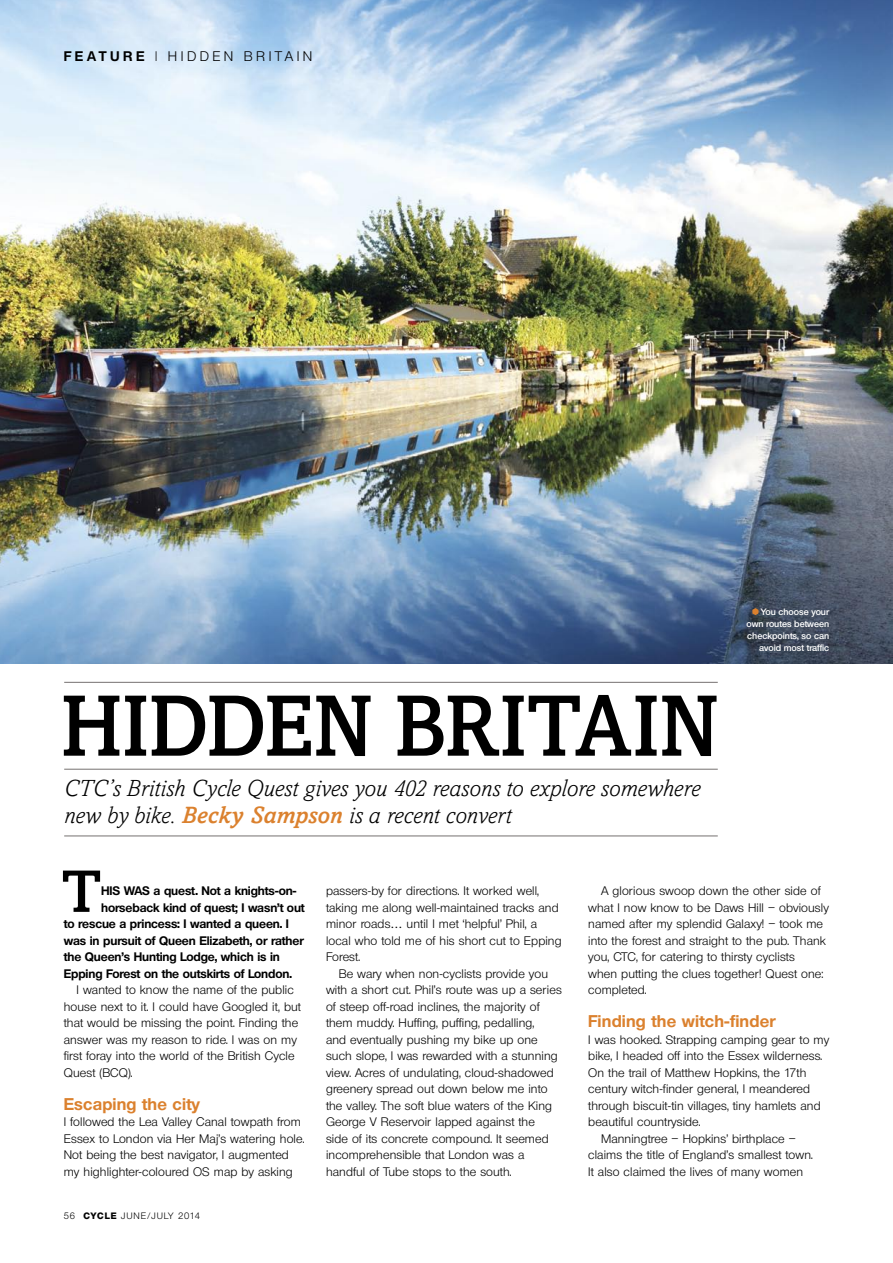
<style>
.page{position:relative;width:893px;height:1263px;background:#fff}
.page>*{position:absolute;margin:0;border:0;box-sizing:border-box;transform-origin:0 0}
._2ndPara{font:500 87px "Amasis";letter-spacing:-.025em;color:#000;scale:.94 1}
.Answer_2ndPara{font:500 59.85px "Amasis";color:#000}
.Answer_2ndPara-2{font:italic 300 24px/27px "Amasis";letter-spacing:.005em;color:#000}
.Answer_2ndPara-3{font:700 16.5px "Olnova";letter-spacing:.01em;color:#db812e}
._1stPara{font:700 13.5px "Olnova";letter-spacing:.265em;color:#000}
._1stPara-2{font:13.5px "Olnova";color:#000}
.Answer_2ndPara-4{font:12px/16.5px "Olnova";letter-spacing:.01em;color:#000}
.Answer_2ndPara-5{font:700 12px "Olnova";letter-spacing:-.01em;color:#000}
.t1{font:600 9px/12px "Olnova";color:#fff;text-align:right}
.t2{font:9px "Olnova";letter-spacing:.1em;color:#000}
.s1{font-weight:300}
.s2{font-weight:400}
.s3{font-weight:500;color:#db812e}
.s4{font-weight:800}
</style>
<div class="page">
<img style="left:0;top:0;width:893px;height:663px">
<hr style="left:64px;top:682px;width:654px;height:1px;background:#757170">
<hr style="left:64px;top:836px;width:654px;height:1px;background:#757170">
<hr style="left:64px;top:769px;width:654px;height:1px;background:#757170">
<svg style="left:752px;top:608px;width:6px;height:7px"></svg>
<p class="_1stPara" style="left:64px;top:48px;width:116px">fe ature <span class="s1">|</span> <span class="s2">hidd</span></p>
<p class="_1stPara-2" style="left:213px;top:48px;width:42px">en britai</p>
<p class="_1stPara-2" style="left:303px;top:48px;width:11px">n</p>
<p class="_2ndPara" style="left:60px;top:674px;width:702px">HIDDEN BRITAIN</p>
<p class="Answer_2ndPara-2" style="left:64px;top:775px;width:637px">CTC’s British Cycle Quest gives you 402 reasons to explore somewhere new by bike. <span class="s3">Becky Sampson</span> is a recent convert</p>
<p class="t1" style="left:746px;top:606px;width:84px">You choose your own routes between checkpoints, so can avoid most traffic</p>
<p class="Answer_2ndPara" style="left:61px;top:856px;width:42px">T</p>
<p class="Answer_2ndPara-5" style="left:101px;top:884px;width:197px">his was a quest. Not a knights-on-</p>
<p class="Answer_2ndPara-5" style="left:101px;top:900px;width:205px">horseback kind of quest; I wasn’t out</p>
<p class="Answer_2ndPara-5" style="left:64px;top:917px;width:225px">to rescue a princess: I wanted a queen. I</p>
<p class="Answer_2ndPara-5" style="left:64px;top:933px;width:242px">was in pursuit of Queen Elizabeth, or rather</p>
<p class="Answer_2ndPara-5" style="left:64px;top:950px;width:218px">the Queen’s Hunting Lodge, which is in</p>
<p class="Answer_2ndPara-5" style="left:64px;top:966px;width:230px">Epping Forest on the outskirts of London.</p>
<p class="Answer_2ndPara-4" style="left:64px;top:982px;width:239px;text-indent:13px">I wanted to know the name of the public house next to it. I could have Googled it, but that would be missing the point. Finding the answer was my reason to ride. I was on my first foray into the world of the British Cycle Quest (BCQ).</p>
<p class="Answer_2ndPara-3" style="left:64px;top:1094px;width:138px">Escaping the city</p>
<p class="Answer_2ndPara-4" style="left:64px;top:1114px;width:242px">I followed the Lea Valley Canal towpath from Essex to London via Her Maj’s watering hole.<br>Not being the best navigator, I augmented my highlighter-coloured OS map by asking</p>
<p class="t2" style="left:64px;top:1210px;width:138px">56 <span class="s4">CYCLE</span> June/j uly 2014</p>
<p class="Answer_2ndPara-4" style="left:326px;top:883px;width:237px">passers-by for directions. It worked well, taking me along well-maintained tracks and minor roads… until I met ‘helpful’ Phil, a local who told me of his short cut to Epping Forest.</p>
<p class="Answer_2ndPara-4" style="left:326px;top:965px;width:237px;text-indent:13px">Be wary when non-cyclists provide you with a short cut. Phil’s route was up a series of steep off-road inclines, the majority of them muddy. Huffing, puffing, pedalling,<br>and eventually pushing my bike up one such slope, I was rewarded with a stunning view. Acres of undulating, cloud-shadowed greenery spread out down below me into the valley. The soft blue waters of the King George V Reservoir lapped against the<br>side of its concrete compound. It seemed incomprehensible that London was a handful of Tube stops to the south.</p>
<p class="Answer_2ndPara-4" style="left:588px;top:883px;width:242px;text-indent:13px">A glorious swoop down the other side of what I now know to be Daws Hill – obviously named after my splendid Galaxy! – took me into the forest and straight to the pub. Thank you, CTC, for catering to thirsty cyclists<br>when putting the clues together! Quest one: completed.</p>
<p class="Answer_2ndPara-3" style="left:588px;top:1011px;width:189px">Finding the witch-finder</p>
<p class="Answer_2ndPara-4" style="left:588px;top:1031px;width:243px">I was hooked. Strapping camping gear to my bike, I headed off into the Essex wilderness.<br>On the trail of Matthew Hopkins, the 17th century witch-finder general, I meandered through biscuit-tin villages, tiny hamlets and beautiful countryside.</p>
<p class="Answer_2ndPara-4" style="left:588px;top:1130px;width:226px;text-indent:13px">Manningtree – Hopkins’ birthplace – claims the title of England’s smallest town.<br>It also claimed the lives of many women</p>
</div>
